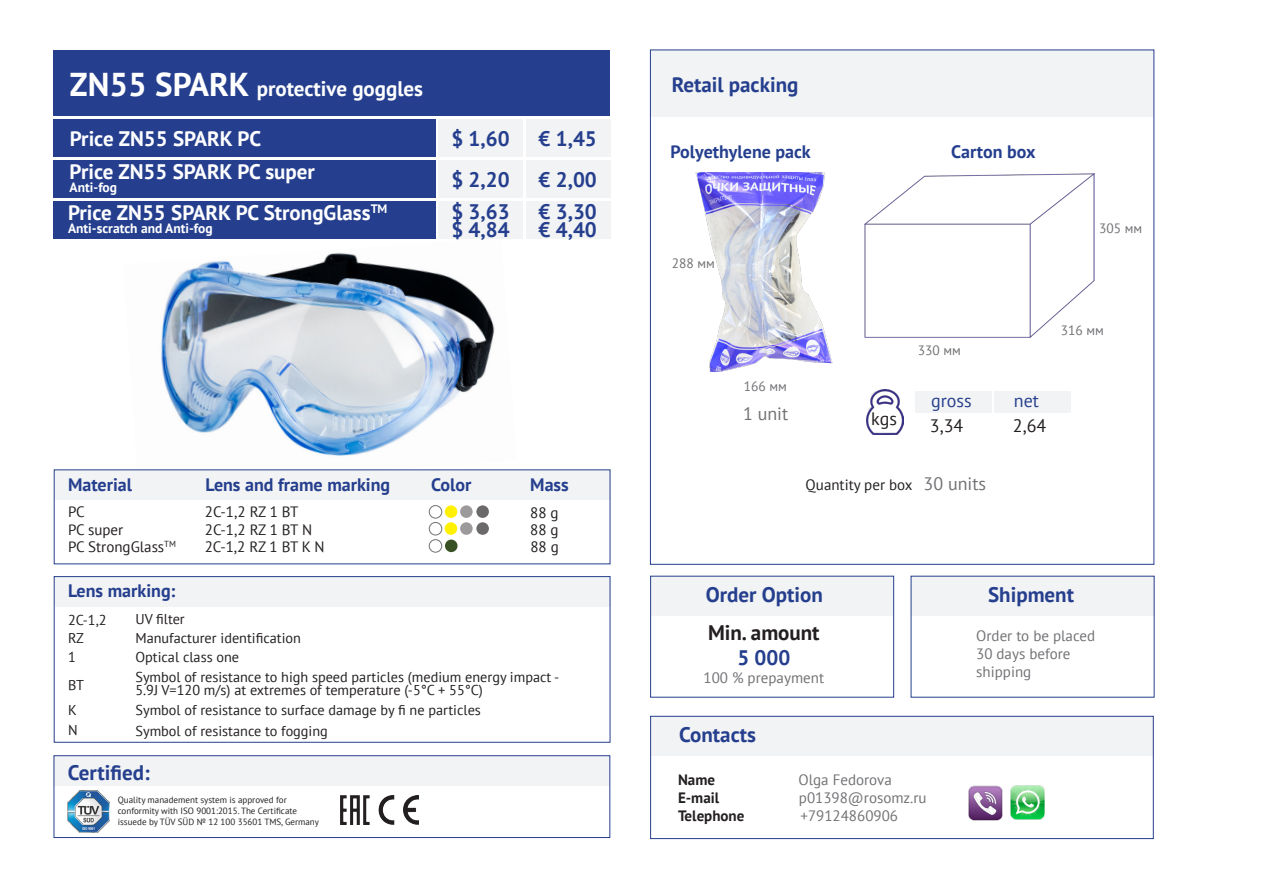
<style>
.page{position:relative;width:1263px;height:893px;background:#fff}
.page>*{position:absolute;margin:0;border:0;box-sizing:border-box;transform-origin:0 0}
.Заг_главный{font:700 21px "PT Sans";color:#253f8e}
.Заг_главный-2{font:700 21px "PT Sans";color:#fff}
.Заг_главный-3{font:700 21px "PT Sans";color:#231f20}
.Заг_главный-4{font:700 18px "PT Sans";color:#253f8e}
.t1{font:18px "PT Sans";color:#717275}
.t2{font:18px "PT Sans";color:#231f20}
.t3{font:18px "PT Sans";color:#253f8e}
.Заг_главный-5{font:15px "PT Sans";color:#717275}
.Заг_главный-6{font:15px "PT Sans";color:#231f20}
.Заг_главный-7{font:700 15px "PT Sans";color:#231f20}
.Заг_главный-8{font:14.25px "PT Sans";color:#231f20}
.Заг_главный-9{font:700 13.5px "PT Sans";color:#fff}
.Заг_главный-10{font:13.5px "PT Sans";color:#717275}
.Заг_главный-11{font:9px "PT Sans";color:#231f20}
.s1{font-size:33px}
</style>
<div class="page">
<img style="left:123px;top:238px;width:394px;height:232px">
<div style="left:53px;top:201px;width:382px;height:38px;background:#253f8e"></div>
<div style="left:53px;top:160px;width:382px;height:38px;background:#253f8e"></div>
<div style="left:53px;top:50px;width:557px;height:66px;background:#253f8e"></div>
<div style="left:53px;top:119px;width:383px;height:38px;background:#253f8e"></div>
<div style="left:438px;top:119px;width:84px;height:38px;background:#f2f3f4"></div>
<div style="left:526px;top:119px;width:84px;height:38px;background:#f2f3f4"></div>
<div style="left:54px;top:756px;width:556px;height:30px;background:#f2f3f4"></div>
<img style="left:340px;top:796px;width:78px;height:29px">
<div style="left:651px;top:576px;width:242px;height:39px;background:#f2f3f4"></div>
<div style="left:911px;top:576px;width:243px;height:39px;background:#f2f3f4"></div>
<div style="left:651px;top:716px;width:502px;height:40px;background:#f2f3f4"></div>
<img style="left:968px;top:785px;width:77px;height:36px">
<div style="left:650px;top:576px;width:244px;height:121px;border:1px solid #253f8e"></div>
<div style="left:650px;top:716px;width:503px;height:123px;border:1px solid #253f8e"></div>
<div style="left:54px;top:755px;width:556px;height:83px;border:1px solid #253f8e"></div>
<img style="left:68px;top:791px;width:41px;height:41px">
<div style="left:438px;top:160px;width:84px;height:38px;background:#f2f3f4"></div>
<div style="left:526px;top:160px;width:84px;height:38px;background:#f2f3f4"></div>
<div style="left:438px;top:201px;width:84px;height:38px;background:#f2f3f4"></div>
<div style="left:526px;top:201px;width:84px;height:38px;background:#f2f3f4"></div>
<div style="left:54px;top:470px;width:556px;height:30px;background:#f2f3f4"></div>
<div style="left:429px;top:505px;width:13px;height:13px;border:1px solid #717275;border-radius:50%"></div>
<div style="left:445px;top:505px;width:12px;height:13px;background:#fff101;border-radius:50%"></div>
<svg style="left:476px;top:505px;width:13px;height:13px"></svg>
<svg style="left:460px;top:505px;width:13px;height:13px"></svg>
<div style="left:429px;top:522px;width:13px;height:13px;border:1px solid #717275;border-radius:50%"></div>
<div style="left:445px;top:522px;width:12px;height:13px;background:#fff101;border-radius:50%"></div>
<svg style="left:476px;top:522px;width:13px;height:13px"></svg>
<svg style="left:460px;top:522px;width:13px;height:13px"></svg>
<div style="left:429px;top:539px;width:13px;height:13px;border:1px solid #717275;border-radius:50%"></div>
<div style="left:54px;top:577px;width:556px;height:30px;background:#f2f3f4"></div>
<div style="left:54px;top:576px;width:556px;height:166px;border:1px solid #253f8e"></div>
<div style="left:445px;top:540px;width:12px;height:12px;background:#385123;border-radius:50%"></div>
<div style="left:650px;top:50px;width:504px;height:67px;background:#f2f3f4"></div>
<img style="left:864px;top:173px;width:231px;height:165px">
<img style="left:695px;top:172px;width:138px;height:200px">
<div style="left:994px;top:392px;width:76px;height:21px;background:#f2f3f4"></div>
<div style="left:915px;top:392px;width:76px;height:21px;background:#f2f3f4"></div>
<img style="left:866px;top:389px;width:37px;height:45px">
<p class="Заг_главный-2" style="left:70px;top:75px;width:355px"><span class="s1">ZN55 SPARK</span> protective goggles</p>
<p class="Заг_главный-2" style="left:70px;top:124px;width:193px">Price ZN55 SPARK PC</p>
<p class="Заг_главный" style="left:451px;top:125px;width:60px">$ 1,60</p>
<p class="Заг_главный" style="left:539px;top:125px;width:60px">€ 1,45</p>
<p class="Заг_главный-2" style="left:70px;top:158px;width:247px">Price ZN55 SPARK PC super</p>
<p class="Заг_главный-9" style="left:70px;top:179px;width:49px">Anti-fog</p>
<p class="Заг_главный-2" style="left:68px;top:199px;width:321px">Price ZN55 SPARK PC StrongGlass<sup>TM</sup></p>
<p class="Заг_главный-9" style="left:68px;top:220px;width:146px">Anti-scratch and Anti-fog</p>
<p class="Заг_главный" style="left:451px;top:166px;width:60px">$ 2,20</p>
<p class="Заг_главный" style="left:539px;top:166px;width:60px">€ 2,00</p>
<p class="Заг_главный" style="left:451px;top:197px;width:60px">$ 3,63</p>
<p class="Заг_главный" style="left:451px;top:215px;width:60px">$ 4,84</p>
<p class="Заг_главный" style="left:539px;top:197px;width:60px">€ 3,30</p>
<p class="Заг_главный" style="left:539px;top:215px;width:60px">€ 4,40</p>
<p class="Заг_главный-4" style="left:68px;top:473px;width:66px">Material</p>
<p class="Заг_главный-4" style="left:431px;top:473px;width:42px">Color</p>
<p class="Заг_главный-6" style="left:68px;top:520px;width:57px">РС super</p>
<p class="Заг_главный-4" style="left:205px;top:473px;width:186px">Lens and frame marking</p>
<p class="Заг_главный-6" style="left:68px;top:502px;width:18px">РС</p>
<p class="Заг_главный-6" style="left:205px;top:502px;width:95px">2С-1,2 RZ 1 BT</p>
<p class="Заг_главный-6" style="left:205px;top:520px;width:109px">2С-1,2 RZ 1 BT N</p>
<p class="Заг_главный-4" style="left:530px;top:472px;width:40px">Mass</p>
<p class="Заг_главный-6" style="left:530px;top:503px;width:30px">88 g</p>
<p class="Заг_главный-6" style="left:530px;top:520px;width:30px">88 g</p>
<p class="Заг_главный-6" style="left:68px;top:538px;width:109px">РС StrongGlass<sup>TM</sup></p>
<p class="Заг_главный-6" style="left:205px;top:537px;width:121px">2С-1,2 RZ 1 BT K N</p>
<p class="Заг_главный-6" style="left:530px;top:537px;width:30px">88 g</p>
<p class="Заг_главный-4" style="left:68px;top:579px;width:109px">Lens marking:</p>
<p class="Заг_главный-8" style="left:68px;top:611px;width:40px">2С-1,2</p>
<p class="Заг_главный-8" style="left:135px;top:610px;width:51px">UV filter</p>
<p class="Заг_главный-8" style="left:68px;top:629px;width:17px">RZ</p>
<p class="Заг_главный-8" style="left:68px;top:648px;width:9px">1</p>
<p class="Заг_главный-8" style="left:68px;top:676px;width:17px">BT</p>
<p class="Заг_главный-8" style="left:68px;top:721px;width:11px">N</p>
<p class="Заг_главный-8" style="left:135px;top:629px;width:167px">Manufacturer identification</p>
<p class="Заг_главный-8" style="left:135px;top:648px;width:105px">Optical class one</p>
<p class="Заг_главный-8" style="left:135px;top:668px;width:425px">Symbol of resistance to high speed particles (medium energy impact -</p>
<p class="Заг_главный-8" style="left:135px;top:681px;width:349px">5.9J V=120 m/s) at extremes of temperature (-5°C + 55°C)</p>
<p class="Заг_главный-8" style="left:135px;top:722px;width:194px">Symbol of resistance to fogging</p>
<p class="Заг_главный-8" style="left:68px;top:701px;width:10px">K</p>
<p class="Заг_главный-8" style="left:135px;top:701px;width:347px">Symbol of resistance to surface damage by fi ne particles</p>
<p class="Заг_главный" style="left:68px;top:758px;width:83px">Certified:</p>
<p class="Заг_главный-11" style="left:118px;top:794px;width:170px">Quality manadement system is approved for</p>
<p class="Заг_главный-11" style="left:118px;top:805px;width:181px">conformity with ISO 9001:2015. The Certificate</p>
<p class="Заг_главный-11" style="left:118px;top:816px;width:203px">issuede by TÜV SÜD № 12 100 35601 TMS, Germany</p>
<p class="Заг_главный" style="left:672px;top:71px;width:128px">Retail packing</p>
<p class="Заг_главный-4" style="left:671px;top:140px;width:142px">Polyethylene pack</p>
<p class="Заг_главный-4" style="left:951px;top:139px;width:86px">Carton box</p>
<p class="Заг_главный-10" style="left:672px;top:255px;width:45px">288 мм</p>
<p class="Заг_главный-10" style="left:1099px;top:219px;width:45px">305 мм</p>
<p class="Заг_главный-10" style="left:744px;top:378px;width:45px">166 мм</p>
<p class="t1" style="left:743px;top:402px;width:47px">1 unit</p>
<p class="t2" style="left:871px;top:407px;width:27px">kgs</p>
<p class="Заг_главный-10" style="left:918px;top:342px;width:45px">330 мм</p>
<p class="t3" style="left:931px;top:389px;width:42px">gross</p>
<p class="t2" style="left:930px;top:414px;width:35px">3,34</p>
<p class="Заг_главный-6" style="left:806px;top:475px;width:108px">Quantity per box</p>
<p class="t1" style="left:923px;top:472px;width:64px">30 units</p>
<p class="Заг_главный-10" style="left:1061px;top:321px;width:45px">316 мм</p>
<p class="t3" style="left:1014px;top:389px;width:27px">net</p>
<p class="t2" style="left:1013px;top:414px;width:35px">2,64</p>
<p class="Заг_главный" style="left:706px;top:581px;width:118px">Order Option</p>
<p class="Заг_главный-3" style="left:708px;top:619px;width:113px">Min. amount</p>
<p class="Заг_главный" style="left:737px;top:644px;width:54px">5 000</p>
<p class="Заг_главный-5" style="left:703px;top:668px;width:122px">100 % prepayment</p>
<p class="Заг_главный" style="left:679px;top:721px;width:78px">Contacts</p>
<p class="Заг_главный-7" style="left:678px;top:769px;width:38px">Name</p>
<p class="Заг_главный-5" style="left:798px;top:770px;width:95px">Olga Fedorova</p>
<p class="Заг_главный-7" style="left:678px;top:787px;width:43px">E-mail</p>
<p class="Заг_главный-5" style="left:799px;top:788px;width:129px">p01398@rosomz.ru</p>
<p class="Заг_главный-7" style="left:678px;top:805px;width:68px">Telephone</p>
<p class="Заг_главный-5" style="left:800px;top:806px;width:99px">+79124860906</p>
<p class="Заг_главный" style="left:988px;top:581px;width:87px">Shipment</p>
<p class="Заг_главный-5" style="left:976px;top:626px;width:120px">Order to be placed</p>
<p class="Заг_главный-5" style="left:976px;top:644px;width:96px">30 days before</p>
<p class="Заг_главный-5" style="left:976px;top:662px;width:57px">shipping</p>
</div>
